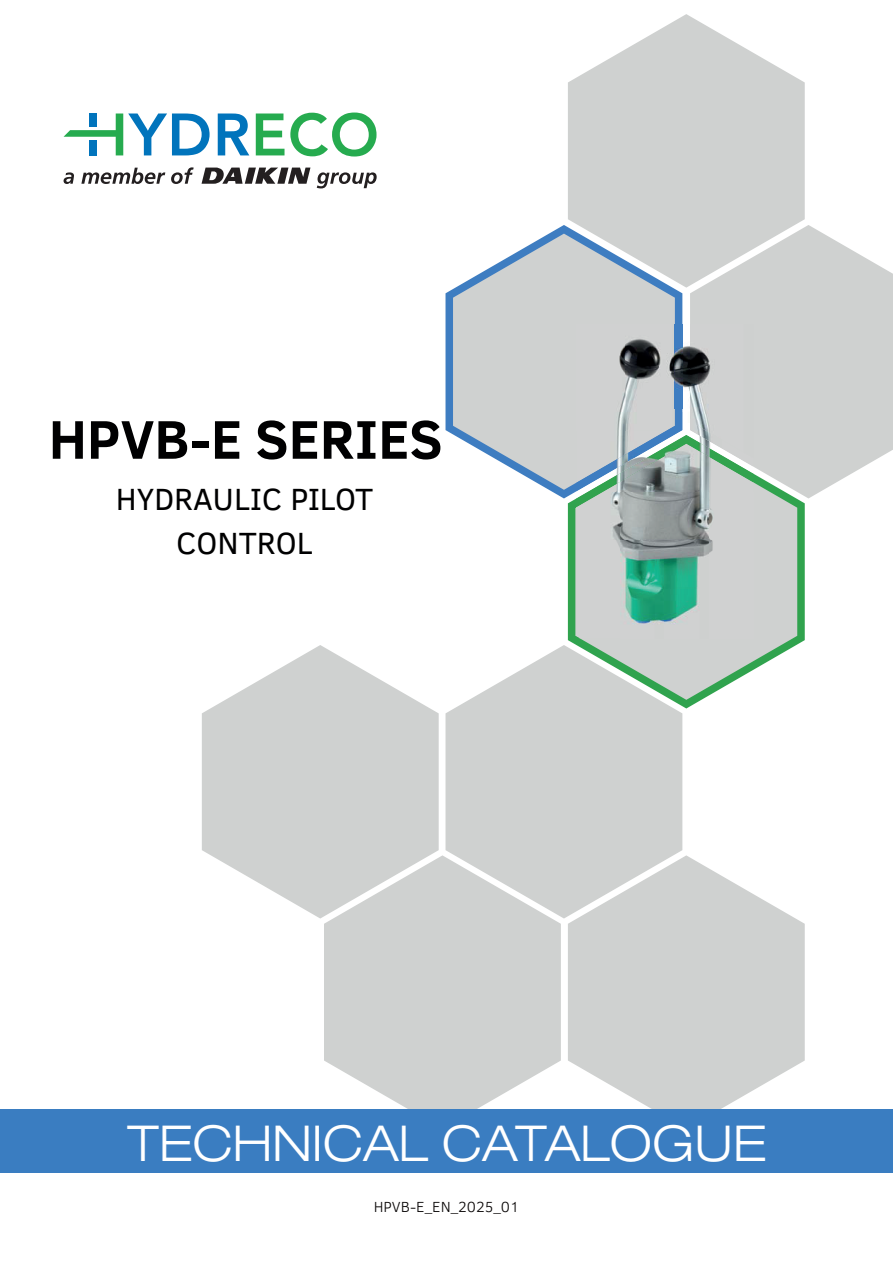
<style>
.page{position:relative;width:893px;height:1263px;background:#fff}
.page>*{position:absolute;margin:0;border:0;box-sizing:border-box;transform-origin:0 0}
.t1{font:700 55.5px "Clear Sans";color:#000001}
.t2{font:300 expanded 49.5px "Helvetica Neue";color:#fff}
.t3{font:31.5px/43.7px "Clear Sans";color:#000001;text-align:center}
.t4{font:300 15px "Clear Sans";color:#080505}
</style>
<div class="page">
<svg style="left:445px;top:226px;width:237px;height:272px;fill:#cfd1d0"></svg>
<svg style="left:690px;top:225px;width:203px;height:273px;background:#d5d6d5"></svg>
<svg style="left:561px;top:14px;width:247px;height:278px"></svg>
<svg style="left:568px;top:435px;width:237px;height:273px;fill:#cfd1d0"></svg>
<svg style="left:445px;top:641px;width:241px;height:210px;background:#d1d5d3"></svg>
<svg style="left:202px;top:645px;width:237px;height:272px"></svg>
<svg style="left:317px;top:851px;width:244px;height:258px;background:#d4d6d5"></svg>
<svg style="left:561px;top:851px;width:244px;height:258px"></svg>
<div style="left:0;top:1109px;width:893px;height:64px;background:#3a7dc1"></div>
<img style="left:682px;top:325px;width:8px;height:87px">
<img style="left:682px;top:412px;width:1px;height:19px">
<img style="left:576px;top:325px;width:99px;height:105px">
<img style="left:576px;top:430px;width:49px;height:22px">
<img style="left:625px;top:430px;width:8px;height:17px">
<img style="left:675px;top:325px;width:7px;height:83px">
<img style="left:633px;top:408px;width:49px;height:39px">
<img style="left:576px;top:452px;width:44px;height:34px">
<img style="left:697px;top:325px;width:56px;height:115px">
<img style="left:690px;top:325px;width:7px;height:94px">
<img style="left:690px;top:419px;width:32px;height:29px">
<img style="left:722px;top:440px;width:31px;height:8px">
<img style="left:613px;top:486px;width:7px;height:6px">
<img style="left:620px;top:482px;width:45px;height:10px">
<img style="left:665px;top:457px;width:44px;height:35px">
<img style="left:709px;top:482px;width:44px;height:10px">
<img style="left:576px;top:492px;width:177px;height:146px">
<img style="left:598px;top:473px;width:22px;height:13px">
<img style="left:620px;top:447px;width:45px;height:35px">
<img style="left:665px;top:435px;width:44px;height:22px">
<img style="left:709px;top:448px;width:44px;height:34px">
<img style="left:576px;top:486px;width:37px;height:21px">
<svg style="left:64px;top:172px;width:10px;height:12px"></svg>
<svg style="left:81px;top:168px;width:84px;height:16px"></svg>
<svg style="left:171px;top:167px;width:23px;height:17px"></svg>
<svg style="left:317px;top:172px;width:60px;height:16px"></svg>
<svg style="left:202px;top:168px;width:108px;height:16px"></svg>
<svg style="left:64px;top:113px;width:146px;height:42px"></svg>
<svg style="left:218px;top:113px;width:31px;height:42px"></svg>
<svg style="left:256px;top:113px;width:28px;height:42px"></svg>
<svg style="left:290px;top:113px;width:86px;height:44px"></svg>
<h1 class="t1" style="left:49px;top:399px;width:395px">HPVB-E SERIES</h1>
<p class="t3" style="left:116px;top:477px;width:259px">HYDRAULIC PILOT<br>CONTROL</p>
<h2 class="t2" style="left:128px;top:1113px;width:641px">TECHNICAL CATALOGUE</h2>
<p class="t4" style="left:374px;top:1197px;width:147px">HPVB-E_EN_2025_01</p>
</div>
